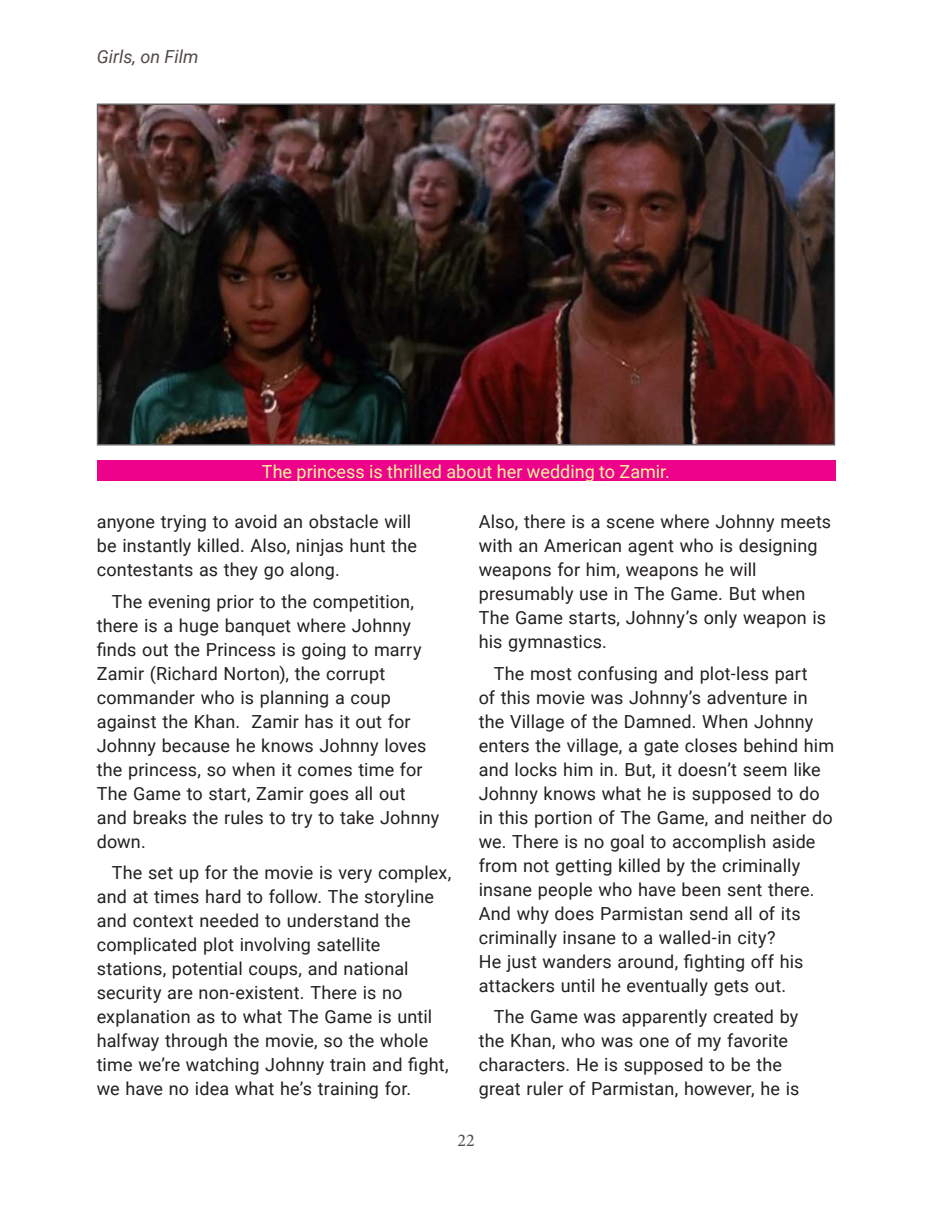
<style>
.page{position:relative;width:932px;height:1215px;background:#fff}
.page>*{position:absolute;margin:0;border:0;box-sizing:border-box;transform-origin:0 0}
.t1{font:18px/24px "Roboto";letter-spacing:.01em;color:#231f20}
.t2{font:18px "Roboto";color:#fff79a}
.t3{font:italic 18px "Roboto";color:#524a47}
.t4{font:18px "Minion Pro";color:#524a47}
</style>
<div class="page">
<img style="left:100px;top:107px;width:732px;height:336px">
<div style="left:97px;top:104px;width:738px;height:342px;border:2px solid #636366"></div>
<div style="left:97px;top:460px;width:738px;height:22px;background:#ed028c"></div>
<p class="t3" style="left:97px;top:44px;width:103px">Girls, on Film</p>
<p class="t2" style="left:262px;top:459px;width:409px">The princess is thrilled about her wedding to Zamir.</p>
<p class="t1" style="left:97px;top:509px;width:322px">anyone trying to avoid an obstacle will be instantly killed. Also, ninjas hunt the contestants as they go along.</p>
<p class="t1" style="left:97px;top:588px;width:344px;text-indent:15px">The evening prior to the competition, there is a huge banquet where Johnny finds out the Princess is going to marry Zamir (Richard Norton), the corrupt commander who is planning a coup against the Khan. Zamir has it out for Johnny because he knows Johnny loves the princess, so when it comes time for The Game to start, Zamir goes all out and breaks the rules to try to take Johnny down.</p>
<p class="t1" style="left:97px;top:860px;width:356px;text-indent:15px">The set up for the movie is very complex, and at times hard to follow. The storyline and context needed to understand the complicated plot involving satellite stations, potential coups, and national security are non-existent. There is no explanation as to what The Game is until halfway through the movie, so the whole time we’re watching Johnny train and fight, we have no idea what he’s training for.</p>
<p class="t1" style="left:478px;top:509px;width:354px">Also, there is a scene where Johnny meets with an American agent who is designing weapons for him, weapons he will presumably use in The Game. But when The Game starts, Johnny’s only weapon is his gymnastics.</p>
<p class="t1" style="left:478px;top:660px;width:357px;text-indent:15px">The most confusing and plot-less part<br>of this movie was Johnny’s adventure in the Village of the Damned. When Johnny enters the village, a gate closes behind him and locks him in. But, it doesn’t seem like Johnny knows what he is supposed to do in this portion of The Game, and neither do we. There is no goal to accomplish aside from not getting killed by the criminally insane people who have been sent there.<br>And why does Parmistan send all of its criminally insane to a walled-in city?<br>He just wanders around, fighting off his attackers until he eventually gets out.</p>
<p class="t1" style="left:478px;top:1004px;width:322px;text-indent:15px">The Game was apparently created by the Khan, who was one of my favorite characters. He is supposed to be the great ruler of Parmistan, however, he is</p>
<p class="t4" style="left:457px;top:1128px;width:19px">22</p>
</div>
